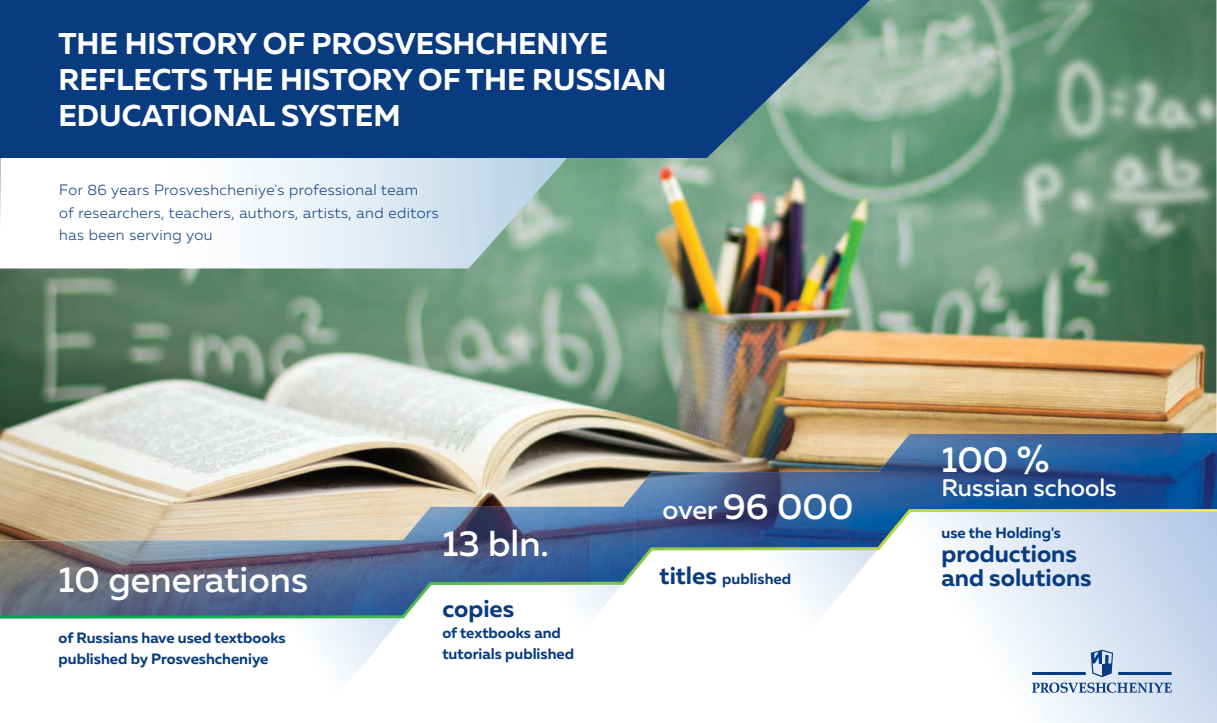
<style>
.page{position:relative;width:1217px;height:723px;background:#fff}
.page>*{position:absolute;margin:0;border:0;box-sizing:border-box;transform-origin:0 0}
.t1{font:500 36px "Muller";color:#fff}
.t2{font:700 30px/36px "Muller";color:#fff}
.t3{font:700 24px/24px "Muller";color:#083b80}
.t4{font:500 24px "Muller";color:#fff}
.t5{font:700 15px/21px "Muller";color:#083b80}
.t6{font:300 15px/22.5px "Muller";letter-spacing:.03em;color:#083b80}
.s1{font-size:27px}
.s2{font-size:24px}
</style>
<div class="page">
<img style="left:0;top:0;width:1216px;height:507px">
<img style="left:1216px;top:434px;width:1px;height:160px">
<img style="left:634px;top:446px;width:264px;height:61px">
<img style="left:898px;top:434px;width:318px;height:73px">
<img style="left:370px;top:492px;width:264px;height:15px">
<svg style="left:315px;top:620px;width:85px;height:58px"></svg>
<svg style="left:999px;top:620px;width:217px;height:103px"></svg>
<img style="left:0;top:507px;width:1216px;height:113px">
<svg style="left:0;top:158px;width:582px;height:110px"></svg>
<svg style="left:0;top:0;width:869px;height:158px;background:#144682"></svg>
<svg style="left:1031px;top:650px;width:140px;height:43px;background:#b6c8de"></svg>
<h2 class="t2" style="left:58px;top:25px;width:609px">THE HISTORY OF PROSVESHCHENIYE<br>REFLECTS THE HISTORY OF THE RUSSIAN<br>EDUCATIONAL SYSTEM</h2>
<p class="t6" style="left:59px;top:179px;width:381px">For 86 years Prosveshcheniye's professional team<br>of researchers, teachers, authors, artists, and editors has been serving you</p>
<h1 class="t1" style="left:58px;top:557px;width:251px">10 generations</h1>
<p class="t5" style="left:59px;top:628px;width:228px">of Russians have used textbooks published by Prosveshcheniye</p>
<h1 class="t1" style="left:442px;top:521px;width:108px">13 bln.</h1>
<h3 class="t3" style="left:442px;top:597px;width:73px">copies</h3>
<p class="t5" style="left:442px;top:623px;width:133px">of textbooks and tutorials published</p>
<h1 class="t1" style="left:662px;top:484px;width:192px"><span class="s1">over</span> 96 000</h1>
<p class="t5" style="left:659px;top:568px;width:133px"><span class="s2">titles</span> published</p>
<h1 class="t1" style="left:941px;top:437px;width:110px">100 %</h1>
<h3 class="t4" style="left:941px;top:473px;width:176px">Russian schools</h3>
<p class="t5" style="left:941px;top:522px;width:121px">use the Holding's</p>
<h3 class="t3" style="left:941px;top:541px;width:151px">productions and solutions</h3>
</div>
